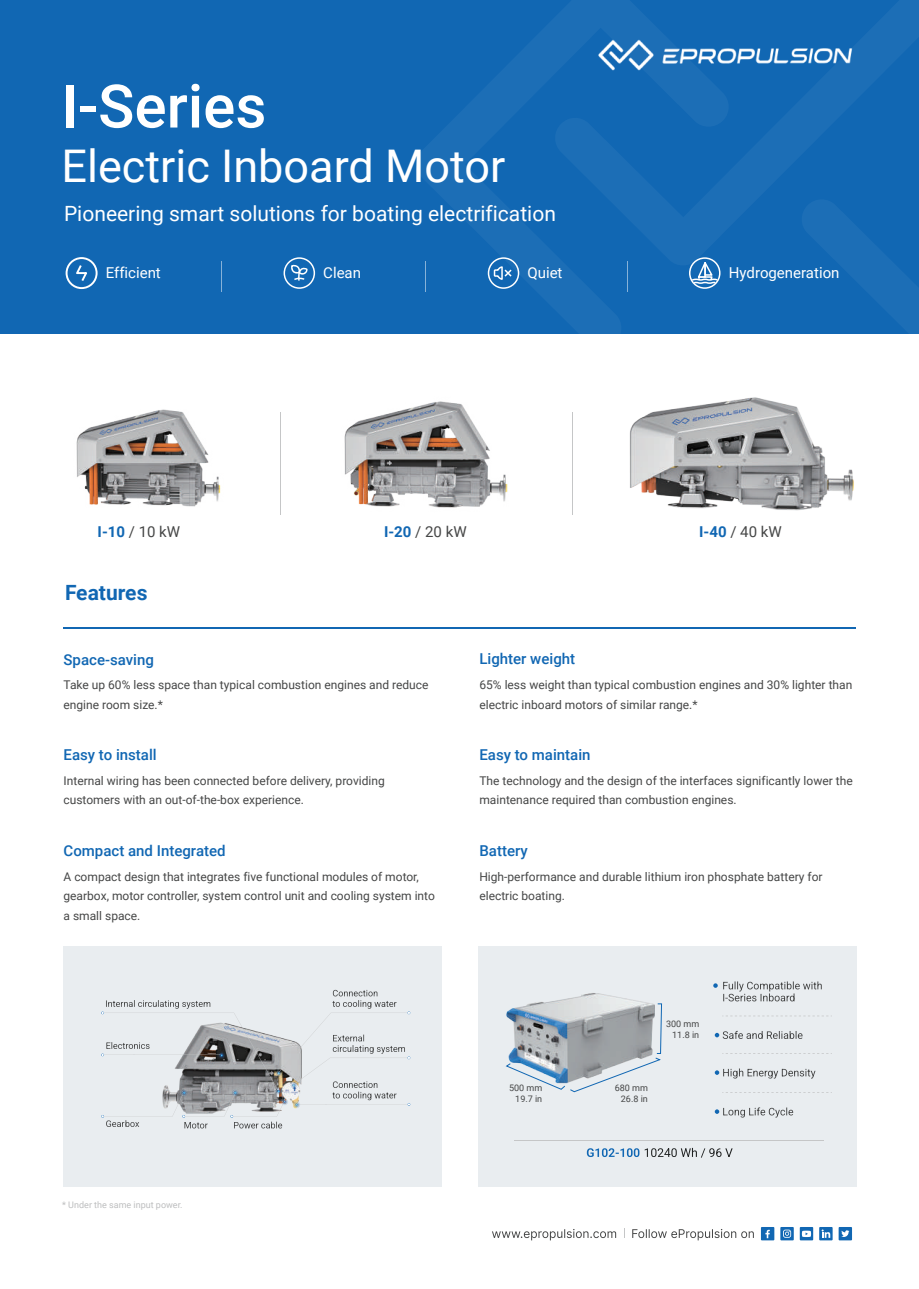
<style>
.page{position:relative;width:919px;height:1289px;background:#fff}
.page>*{position:absolute;margin:0;border:0;box-sizing:border-box;transform-origin:0 0}
.t1{font:500 60px "Roboto";color:#fff}
.t2{font:45px "Roboto";color:#fff}
.t3{font:21px "Roboto";color:#fff}
.t4{font:700 21px "Roboto";color:#1167b3}
.t5{font:500 15px "Roboto";color:#1167b3}
.t6{font:15px "Roboto";color:#fff}
.t7{font:15px "Roboto";color:#454646}
.t8{font:12px/19.5px "Roboto";color:#454646}
.t9{font:9px/10.8px "Roboto";letter-spacing:-.005em;color:#454646;text-align:right}
.t10{font:9px "Roboto";color:#bdbebf}
.s1{font-weight:700;color:#1167b3}
</style>
<div class="page">
<div style="left:478px;top:946px;width:378px;height:240px;background:#e9edf0"></div>
<div style="left:0;top:0;width:918px;height:333px;background:#1167b3"></div>
<svg style="left:492px;top:1229px;width:124px;height:11px"></svg>
<svg style="left:632px;top:1229px;width:121px;height:11px"></svg>
<svg style="left:760px;top:1227px;width:14px;height:13px"></svg>
<svg style="left:780px;top:1227px;width:13px;height:13px"></svg>
<svg style="left:799px;top:1227px;width:13px;height:13px"></svg>
<svg style="left:819px;top:1227px;width:13px;height:13px"></svg>
<svg style="left:838px;top:1227px;width:13px;height:13px"></svg>
<img style="left:344px;top:401px;width:164px;height:107px">
<img style="left:629px;top:397px;width:225px;height:114px">
<img style="left:76px;top:409px;width:145px;height:98px">
<hr style="left:64px;top:627px;width:792px;height:1px;background:#1167b3">
<hr style="left:280px;top:412px;width:1px;height:102px;background:#c5c6c7">
<hr style="left:571px;top:412px;width:1px;height:102px;background:#c5c6c7">
<img style="left:534px;top:993px;width:114px;height:100px">
<svg style="left:722px;top:1015px;width:106px;height:1px"></svg>
<svg style="left:722px;top:1053px;width:107px;height:1px"></svg>
<svg style="left:722px;top:1092px;width:107px;height:1px"></svg>
<svg style="left:713px;top:981px;width:108px;height:20px"></svg>
<svg style="left:714px;top:1030px;width:88px;height:9px"></svg>
<svg style="left:714px;top:1068px;width:101px;height:10px"></svg>
<svg style="left:714px;top:1107px;width:78px;height:10px"></svg>
<svg style="left:586px;top:1147px;width:146px;height:10px"></svg>
<div style="left:64px;top:946px;width:378px;height:240px;background:#e9edf0"></div>
<svg style="left:728px;top:0;width:190px;height:334px"></svg>
<svg style="left:416px;top:0;width:312px;height:334px"></svg>
<svg style="left:101px;top:989px;width:309px;height:139px"></svg>
<hr style="left:514px;top:1140px;width:309px;height:1px;background:#c5c6c7">
<svg style="left:66px;top:257px;width:31px;height:32px"></svg>
<hr style="left:221px;top:261px;width:1px;height:30px;background:#fff">
<svg style="left:283px;top:257px;width:32px;height:32px"></svg>
<hr style="left:425px;top:261px;width:1px;height:30px;background:#fff">
<svg style="left:487px;top:257px;width:32px;height:32px"></svg>
<hr style="left:626px;top:261px;width:1px;height:30px;background:#fff">
<svg style="left:688px;top:257px;width:32px;height:32px"></svg>
<svg style="left:505px;top:1003px;width:156px;height:89px"></svg>
<h1 class="t1" style="left:61px;top:64px;width:206px">I-Series</h1>
<h2 class="t2" style="left:61px;top:134px;width:445px">Electric Inboard Motor</h2>
<h3 class="t3" style="left:64px;top:199px;width:493px">Pioneering smart solutions for boating electrification</h3>
<p class="t6" style="left:106px;top:262px;width:57px">Efficient</p>
<p class="t6" style="left:323px;top:262px;width:39px">Clean</p>
<p class="t6" style="left:527px;top:262px;width:37px">Quiet</p>
<p class="t6" style="left:728px;top:262px;width:112px">Hydrogeneration</p>
<p class="t7" style="left:98px;top:521px;width:84px"><span class="s1">I-10</span> / 10 kW</p>
<p class="t7" style="left:384px;top:521px;width:84px"><span class="s1">I-20</span> / 20 kW</p>
<p class="t7" style="left:698px;top:521px;width:84px"><span class="s1">I-40</span> / 40 kW</p>
<h3 class="t4" style="left:65px;top:578px;width:84px">Features</h3>
<p class="t5" style="left:64px;top:649px;width:92px">Space-saving</p>
<p class="t8" style="left:63px;top:674px;width:366px">Take up 60% less space than typical combustion engines and reduce engine room size.*</p>
<p class="t5" style="left:64px;top:744px;width:95px">Easy to install</p>
<p class="t8" style="left:63px;top:770px;width:322px">Internal wiring has been connected before delivery, providing customers with an out-of-the-box experience.</p>
<p class="t5" style="left:64px;top:840px;width:163px">Compact and Integrated</p>
<p class="t8" style="left:63px;top:866px;width:372px">A compact design that integrates five functional modules of motor, gearbox, motor controller, system control unit and cooling system into a small space.</p>
<p class="t10" style="left:62px;top:1198px;width:122px">* Under the same input power.</p>
<p class="t5" style="left:479px;top:648px;width:97px">Lighter weight</p>
<p class="t8" style="left:479px;top:674px;width:374px">65% less weight than typical combustion engines and 30% lighter than electric inboard motors of similar range.*</p>
<p class="t5" style="left:479px;top:744px;width:113px">Easy to maintain</p>
<p class="t8" style="left:479px;top:770px;width:374px">The technology and the design of the interfaces significantly lower the maintenance required than combustion engines.</p>
<p class="t5" style="left:479px;top:840px;width:50px">Battery</p>
<p class="t8" style="left:479px;top:866px;width:344px">High-performance and durable lithium iron phosphate battery for electric boating.</p>
<p class="t9" style="left:509px;top:1082px;width:35px">500 mm<br>19.7 in</p>
<p class="t9" style="left:614px;top:1082px;width:35px">680 mm<br>26.8 in</p>
<p class="t9" style="left:665px;top:1017px;width:35px">300 mm<br>11.8 in</p>
</div>
